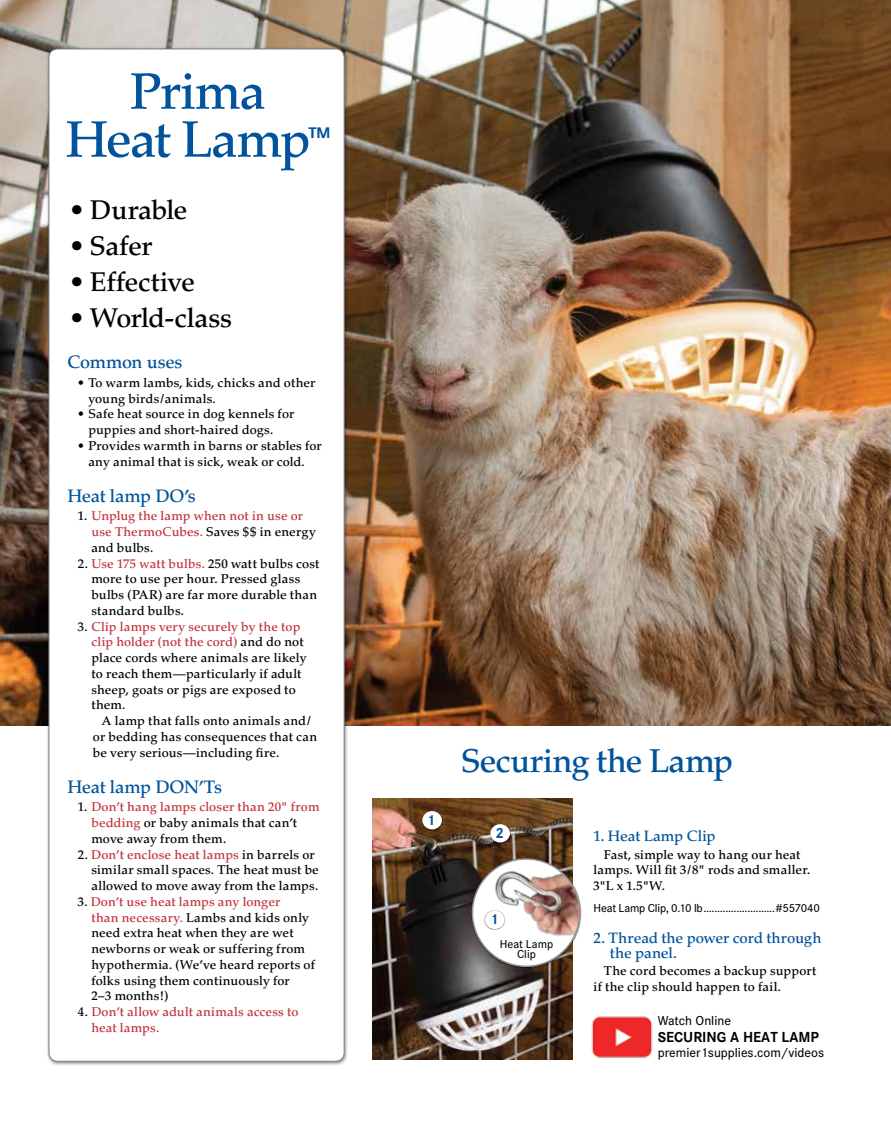
<style>
.page{position:relative;width:891px;height:1134px;background:#fff}
.page>*{position:absolute;margin:0;border:0;box-sizing:border-box;transform-origin:0 0}
.t1{font:500 51px/48px "Palatino";letter-spacing:-.03em;color:#00539c;text-align:center}
.t2{font:500 33px "Palatino";letter-spacing:-.02em;color:#00539c}
.t3{font:500 27px "Palatino";letter-spacing:-.015em;color:#000}
.t4{font:500 18px "Palatino";letter-spacing:-.02em;color:#00539c}
.t5{font:500 15px/15px "Palatino";letter-spacing:-.01em;color:#00539c}
.t6{font:700 15px "Corporate S";color:#000}
.t7{font:700 15px "Corporate S";color:#00539c}
.t8{font:500 13.5px "Corporate S";color:#000}
.t9{font:500 12.75px/15.8px "Palatino";letter-spacing:.01em;color:#000}
.t10{font:500 12.75px/15.8px "Palatino";letter-spacing:.01em;color:#c2323a}
.t11{font:500 12px/10.5px "Corporate S";letter-spacing:-.01em;color:#000;text-align:center}
.s1{color:#000}
.s2{color:#c2323a}
.s3{font-style:italic}
</style>
<div class="page">
<img style="left:0;top:0;width:891px;height:726px">
<div style="left:45px;top:46px;width:303px;height:1020px;background:#000;opacity:.5"></div>
<div style="left:49px;top:49px;width:295px;height:1012px;background:#fff;border-radius:9px"></div>
<img style="left:373px;top:798px;width:200px;height:261px">
<img style="left:591px;top:1016px;width:62px;height:42px">
<div style="left:471px;top:858px;width:110px;height:110px;background:#000;opacity:.5"></div>
<div style="left:472px;top:859px;width:108px;height:107px;background:#fff;border-radius:50%"></div>
<img style="left:483px;top:859px;width:97px;height:107px">
<div style="left:472px;top:858px;width:108px;height:109px;border:2px solid #939598;border-radius:50%"></div>
<div style="left:485px;top:910px;width:21px;height:20px;background:#000;opacity:.5"></div>
<div style="left:486px;top:911px;width:18px;height:17px;background:#fff;border-radius:50%"></div>
<div style="left:485px;top:911px;width:20px;height:18px;border:2px solid #fff;border-radius:50%"></div>
<div style="left:490px;top:824px;width:21px;height:20px;background:#000;opacity:.5"></div>
<div style="left:491px;top:825px;width:18px;height:17px;background:#fff;border-radius:50%"></div>
<div style="left:490px;top:824px;width:20px;height:19px;border:2px solid #fff;border-radius:50%"></div>
<div style="left:422px;top:811px;width:21px;height:20px;background:#000;opacity:.5"></div>
<div style="left:423px;top:812px;width:18px;height:17px;background:#fff;border-radius:50%"></div>
<div style="left:422px;top:811px;width:20px;height:18px;border:2px solid #fff;border-radius:50%"></div>
<h1 class="t1" style="left:66px;top:68px;width:266px">Prima<br>Heat Lamp<sup>™</sup></h1>
<h3 class="t3" style="left:70px;top:194px;width:119px">• Durable</h3>
<h3 class="t3" style="left:70px;top:230px;width:84px">• Safer</h3>
<h3 class="t3" style="left:70px;top:266px;width:126px">• Effective</h3>
<h3 class="t3" style="left:70px;top:302px;width:163px">• World-class</h3>
<h3 class="t4" style="left:67px;top:351px;width:117px">Common uses</h3>
<p class="t9" style="left:88px;top:375px;width:229px;text-indent:-11px">• To warm lambs, kids, chicks and other young birds/animals.</p>
<p class="t9" style="left:88px;top:406px;width:207px;text-indent:-11px">• Safe heat source in dog kennels for puppies and short-haired dogs.</p>
<p class="t9" style="left:78px;top:438px;width:245px;text-align:center">• Provides warmth in barns or stables for any animal that is sick, weak or cold.</p>
<h3 class="t4" style="left:67px;top:485px;width:130px">Heat lamp DO’s</h3>
<p class="t10" style="left:91px;top:508px;width:226px;text-indent:-14px"><span class="s1">1.</span> Unplug the lamp when not in use or use ThermoCubes. <span class="s1">Saves $$ in energy and bulbs.</span></p>
<p class="t9" style="left:91px;top:556px;width:230px;text-indent:-14px">2. <span class="s2">Use 175 watt bulbs.</span> 250 watt bulbs cost more to use per hour. Pressed glass bulbs (PAR) are far more durable than standard bulbs.</p>
<p class="t9" style="left:91px;top:619px;width:217px;text-indent:-14px">3. <span class="s2">Clip lamps very securely by the top clip holder (not the cord)</span> and do not place cords where animals are likely to reach them<span class="s3">—</span>particularly if adult sheep, goats or pigs are exposed to them.</p>
<p class="t9" style="left:93px;top:713px;width:226px;text-indent:9px">A lamp that falls onto animals and/ or bedding has consequences that can be very serious—including fire.</p>
<h3 class="t4" style="left:67px;top:776px;width:156px">Heat lamp DON’Ts</h3>
<p class="t9" style="left:91px;top:799px;width:230px;text-indent:-14px">1. <span class="s2">Don’t hang lamps closer than 20" from bedding</span> or baby animals that can’t move away from them.</p>
<p class="t9" style="left:91px;top:847px;width:229px;text-indent:-14px">2. <span class="s2">Don’t enclose heat lamps</span> in barrels or similar small spaces. The heat must be allowed to move away from the lamps.</p>
<p class="t9" style="left:91px;top:894px;width:225px;text-indent:-14px">3. <span class="s2">Don’t use heat lamps any longer<br>than necessary.</span> Lambs and kids only need extra heat when they are wet newborns or weak or suffering from hypothermia. (We’ve heard reports of folks using them continuously for<br>2–3 months!)</p>
<p class="t10" style="left:91px;top:1004px;width:209px;text-indent:-14px"><span class="s1">4.</span> Don’t allow adult animals access to heat lamps.</p>
<p class="t7" style="left:427px;top:810px;width:10px">1</p>
<h2 class="t2" style="left:461px;top:742px;width:274px">Securing the Lamp</h2>
<p class="t7" style="left:496px;top:823px;width:10px">2</p>
<p class="t7" style="left:490px;top:909px;width:10px">1</p>
<p class="t11" style="left:500px;top:938px;width:55px">Heat Lamp<br>Clip</p>
<p class="t5" style="left:593px;top:829px;width:124px">1. Heat Lamp Clip</p>
<p class="t9" style="left:593px;top:847px;width:218px;text-indent:10px">Fast, simple way to hang our heat lamps. Will fit 3/8" rods and smaller.<br>3"L x 1.5"W.</p>
<p class="t11" style="left:593px;top:903px;width:228px">Heat Lamp Clip, 0.10 lb..........................#557040</p>
<p class="t5" style="left:610px;top:930px;width:213px;text-indent:-16px">2. Thread the power cord through the panel.</p>
<p class="t9" style="left:593px;top:963px;width:224px;text-indent:10px">The cord becomes a backup support if the clip should happen to fail.</p>
<p class="t8" style="left:658px;top:1013px;width:75px">Watch Online</p>
<p class="t6" style="left:658px;top:1026px;width:163px">SECURING A HEAT LAMP</p>
<p class="t8" style="left:658px;top:1045px;width:168px">premier1supplies.com/videos</p>
</div>
